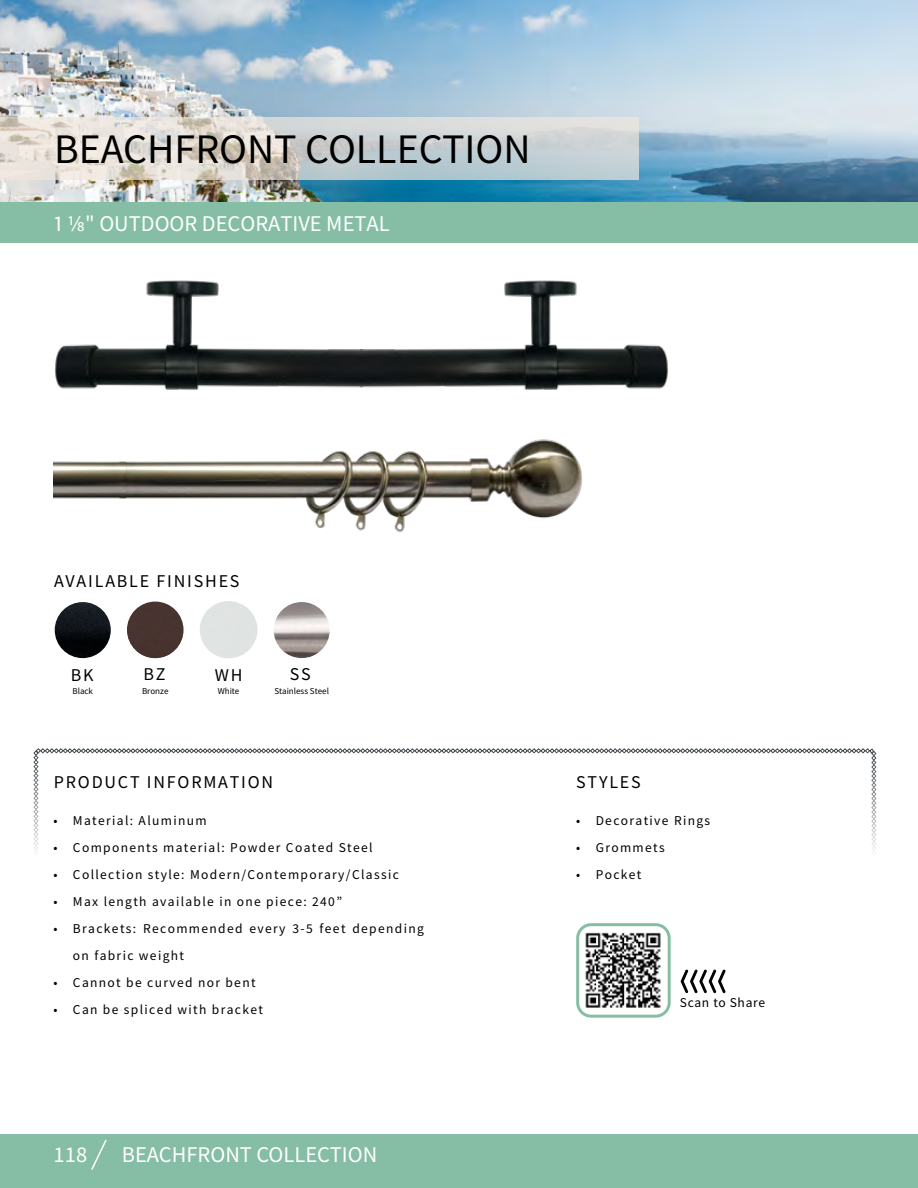
<style>
.page{position:relative;width:918px;height:1188px;background:#fff}
.page>*{position:absolute;margin:0;border:0;box-sizing:border-box;transform-origin:0 0}
.t1{font:42px "Source Sans Pro";color:#000}
.t2{font:22.5px "Source Sans Pro";color:#fff}
.t3{font:18px "Source Sans Pro";letter-spacing:.1em;color:#000}
.t4{font:13.5px/27px "Source Sans Pro";letter-spacing:.1em;color:#000}
.t5{font:13.5px "Source Sans Pro";letter-spacing:.05em;color:#000}
.t6{font:9px "Source Sans Pro";color:#000}
</style>
<div class="page">
<img style="left:0;top:0;width:918px;height:202px">
<div style="left:0;top:202px;width:918px;height:41px;background:#86bea5"></div>
<div style="left:0;top:1134px;width:918px;height:54px;background:#86bea5"></div>
<svg style="left:0;top:117px;width:639px;height:62px;background:#d3d5d2"></svg>
<svg style="left:91px;top:1139px;width:16px;height:31px"></svg>
<img style="left:55px;top:602px;width:56px;height:56px;border-radius:28px">
<img style="left:274px;top:602px;width:56px;height:56px;border-radius:28px">
<img style="left:128px;top:439px;width:454px;height:94px">
<img style="left:53px;top:461px;width:75px;height:38px">
<img style="left:55px;top:280px;width:613px;height:110px">
<div style="left:127px;top:602px;width:57px;height:56px;background:#483330;border-radius:28px"></div>
<svg style="left:33px;top:748px;width:843px;height:270px"></svg>
<h1 class="t1" style="left:54px;top:122px;width:478px">BEACHFRONT COLLECTION</h1>
<h2 class="t2" style="left:54px;top:209px;width:337px">1 1/8" OUTDOOR DECORATIVE METAL</h2>
<h3 class="t3" style="left:54px;top:570px;width:187px">AVAILABLE FINISHES</h3>
<h3 class="t3" style="left:71px;top:663px;width:24px">BK</h3>
<p class="t6" style="left:72px;top:685px;width:22px">Black</p>
<h3 class="t3" style="left:143px;top:663px;width:24px">BZ</h3>
<p class="t6" style="left:142px;top:685px;width:28px">Bronze</p>
<h3 class="t3" style="left:215px;top:663px;width:29px">WH</h3>
<p class="t6" style="left:218px;top:685px;width:23px">White</p>
<h3 class="t3" style="left:290px;top:663px;width:22px">SS</h3>
<p class="t6" style="left:274px;top:685px;width:56px">Stainless Steel</p>
<h3 class="t3" style="left:54px;top:771px;width:221px">PRODUCT INFORMATION</h3>
<p class="t4" style="left:53px;top:807px;width:155px">• Material: Aluminum</p>
<p class="t4" style="left:53px;top:834px;width:321px">• Components material: Powder Coated Steel</p>
<p class="t4" style="left:53px;top:861px;width:347px">• Collection style: Modern/Contemporary/Classic</p>
<p class="t4" style="left:53px;top:888px;width:290px">• Max length available in one piece: 240”</p>
<p class="t4" style="left:73px;top:915px;width:353px;text-indent:-19px">• Brackets: Recommended every 3-5 feet depending on fabric weight</p>
<p class="t4" style="left:53px;top:969px;width:204px">• Cannot be curved nor bent</p>
<p class="t4" style="left:53px;top:996px;width:211px">• Can be spliced with bracket</p>
<h2 class="t2" style="left:54px;top:1140px;width:35px">118</h2>
<h2 class="t2" style="left:122px;top:1140px;width:257px">BEACHFRONT COLLECTION</h2>
<h3 class="t3" style="left:576px;top:771px;width:66px">STYLES</h3>
<p class="t4" style="left:576px;top:807px;width:136px">• Decorative Rings</p>
<p class="t4" style="left:576px;top:834px;width:90px">• Grommets</p>
<p class="t4" style="left:576px;top:861px;width:67px">• Pocket</p>
<p class="t5" style="left:680px;top:994px;width:87px">Scan to Share</p>
</div>
